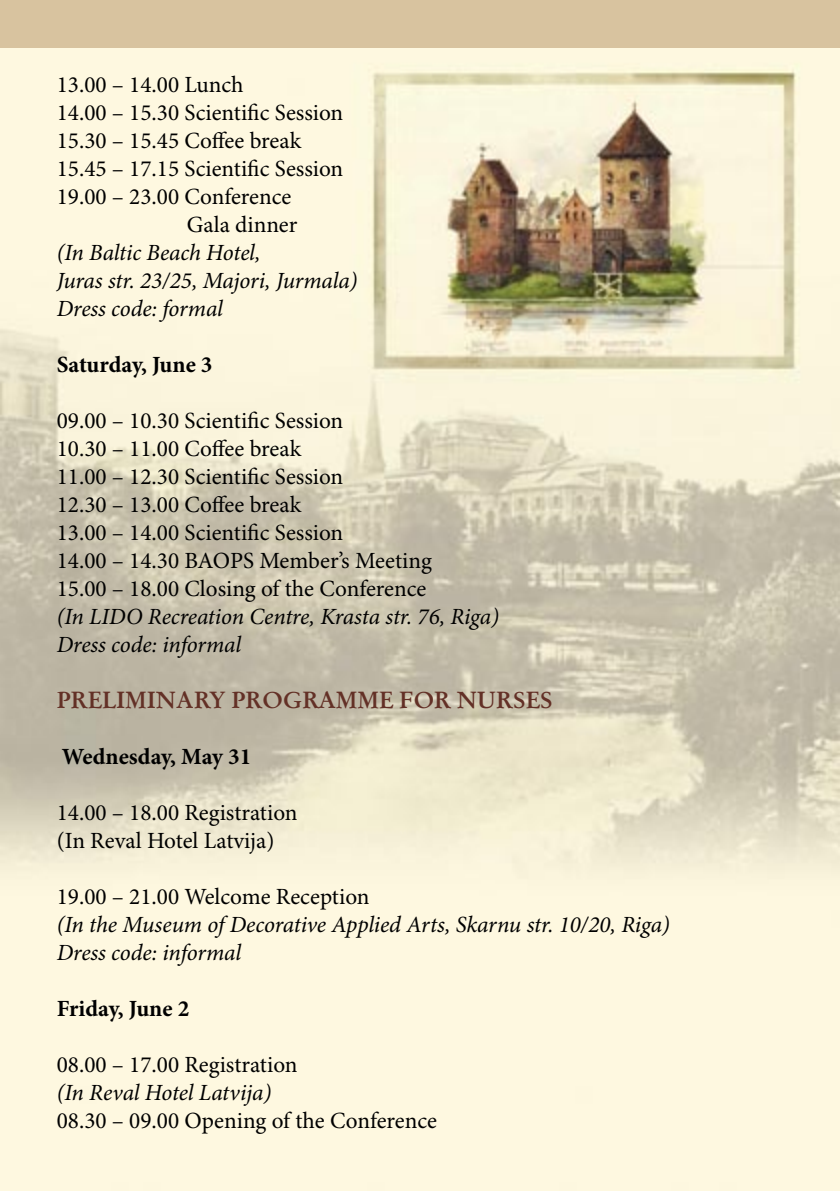
<style>
.page{position:relative;width:840px;height:1191px;background:#fff}
.page>*{position:absolute;margin:0;border:0;box-sizing:border-box;transform-origin:0 0}
.t1{font:23.2px "Minion Pro";color:#000}
.t2{font:italic 23.2px "Minion Pro";letter-spacing:-.01em;color:#000}
.t3{font:700 23.2px "Minion Pro";color:#000}
.t4{font:700 23.2px "Original Garamond TL";color:#633026}
</style>
<div class="page">
<img style="left:0;top:48px;width:839px;height:1143px">
<div style="left:0;top:0;width:839px;height:48px;background:#d8c39f"></div>
<p class="t1" style="left:57px;top:71px;width:188px">13.00 – 14.00 Lunch</p>
<p class="t1" style="left:57px;top:99px;width:288px">14.00 – 15.30 Scientific Session</p>
<p class="t1" style="left:57px;top:127px;width:246px">15.30 – 15.45 Coffee break</p>
<p class="t1" style="left:57px;top:155px;width:288px">15.45 – 17.15 Scientific Session</p>
<p class="t1" style="left:57px;top:183px;width:236px">19.00 – 23.00 Conference</p>
<p class="t1" style="left:187px;top:211px;width:112px">Gala dinner</p>
<p class="t2" style="left:57px;top:239px;width:205px">(In Baltic Beach Hotel,</p>
<p class="t2" style="left:57px;top:267px;width:302px">Juras str. 23/25, Majori, Jurmala)</p>
<p class="t2" style="left:57px;top:295px;width:168px">Dress code: formal</p>
<p class="t3" style="left:57px;top:351px;width:157px">Saturday, June 3</p>
<p class="t1" style="left:57px;top:407px;width:288px">09.00 – 10.30 Scientific Session</p>
<p class="t1" style="left:57px;top:435px;width:246px">10.30 – 11.00 Coffee break</p>
<p class="t1" style="left:57px;top:463px;width:288px">11.00 – 12.30 Scientific Session</p>
<p class="t1" style="left:57px;top:491px;width:246px">12.30 – 13.00 Coffee break</p>
<p class="t1" style="left:57px;top:519px;width:288px">13.00 – 14.00 Scientific Session</p>
<p class="t1" style="left:57px;top:547px;width:376px">14.00 – 14.30 BAOPS Member’s Meeting</p>
<p class="t1" style="left:57px;top:575px;width:371px">15.00 – 18.00 Closing of the Conference</p>
<p class="t2" style="left:57px;top:603px;width:443px">(In LIDO Recreation Centre, Krasta str. 76, Riga)</p>
<p class="t2" style="left:57px;top:631px;width:186px">Dress code: informal</p>
<p class="t4" style="left:57px;top:685px;width:497px">PRELIMINARY PROGRAMME FOR NURSES</p>
<p class="t3" style="left:62px;top:743px;width:191px">Wednesday, May 31</p>
<p class="t1" style="left:57px;top:799px;width:242px">14.00 – 18.00 Registration</p>
<p class="t1" style="left:57px;top:827px;width:219px">(In Reval Hotel Latvija)</p>
<p class="t1" style="left:57px;top:883px;width:314px">19.00 – 21.00 Welcome Reception</p>
<p class="t2" style="left:57px;top:911px;width:614px">(In the Museum of Decorative Applied Arts, Skarnu str. 10/20, Riga)</p>
<p class="t2" style="left:57px;top:939px;width:186px">Dress code: informal</p>
<p class="t3" style="left:57px;top:995px;width:134px">Friday, June 2</p>
<p class="t1" style="left:57px;top:1051px;width:242px">08.00 – 17.00 Registration</p>
<p class="t2" style="left:57px;top:1079px;width:216px">(In Reval Hotel Latvija)</p>
<p class="t1" style="left:57px;top:1107px;width:381px">08.30 – 09.00 Opening of the Conference</p>
</div>
